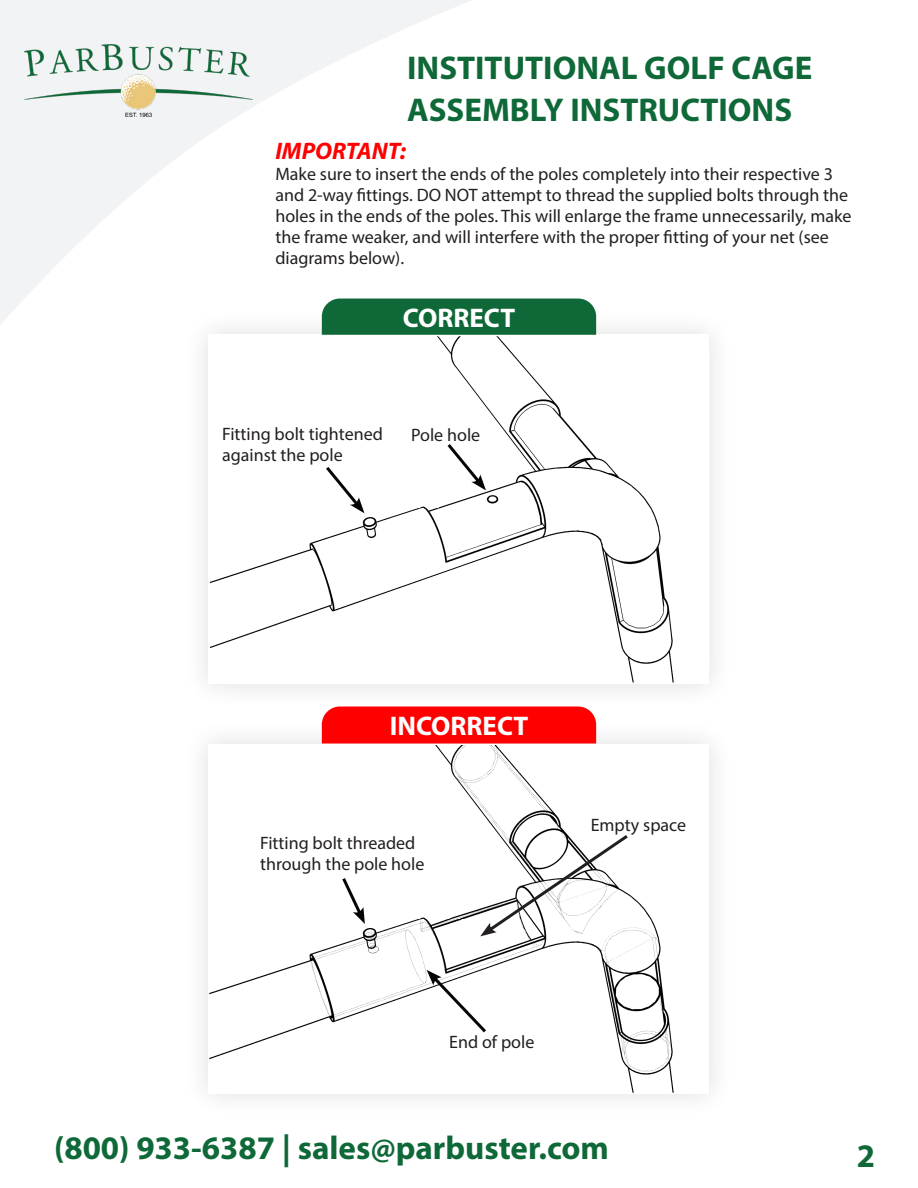
<style>
.page{position:relative;width:918px;height:1188px;background:#fff}
.page>*{position:absolute;margin:0;border:0;box-sizing:border-box;transform-origin:0 0}
.t1{font:700 33px/42px "Myriad Pro";color:#0f6838}
.Heading_2{font:700 27px "Myriad Pro";color:#fff}
.t2{font:italic 700 24px "Myriad Pro";color:#f00}
.Paragraph_no_grid{font:18px/21px "Myriad Pro";color:#231f20}
</style>
<div class="page">
<svg style="left:0;top:0;width:559px;height:324px"></svg>
<img style="left:25px;top:44px;width:227px;height:73px">
<div style="left:183px;top:309px;width:551px;height:400px;background:#231f20;opacity:.15"></div>
<div style="left:322px;top:299px;width:274px;height:36px;background:#0f6838"></div>
<div style="left:322px;top:707px;width:274px;height:37px;background:#f00"></div>
<img style="left:211px;top:338px;width:463px;height:343px">
<div style="left:208px;top:335px;width:502px;height:349px;border:2px solid #fff;border-radius:18px"></div>
<img style="left:209px;top:745px;width:465px;height:348px">
<svg style="left:480px;top:832px;width:151px;height:104px"></svg>
<svg style="left:444px;top:441px;width:42px;height:49px"></svg>
<svg style="left:323px;top:464px;width:41px;height:49px"></svg>
<svg style="left:340px;top:875px;width:25px;height:49px"></svg>
<svg style="left:427px;top:970px;width:62px;height:66px"></svg>
<h1 class="t1" style="left:407px;top:46px;width:407px">INSTITUTIONAL GOLF CAGE<br>ASSEMBLY INSTRUCTIONS</h1>
<p class="t2" style="left:275px;top:135px;width:132px">IMPORTANT:</p>
<p class="Paragraph_no_grid" style="left:275px;top:163px;width:578px">Make sure to insert the ends of the poles completely into their respective 3 and 2-way fittings. DO NOT attempt to thread the supplied bolts through the holes in the ends of the poles. This will enlarge the frame unnecessarily, make the frame weaker, and will interfere with the proper fitting of your net (see diagrams below).</p>
<p class="Heading_2" style="left:403px;top:300px;width:114px">CORRECT</p>
<p class="Paragraph_no_grid" style="left:222px;top:423px;width:162px">Fitting bolt tightened</p>
<p class="Paragraph_no_grid" style="left:411px;top:424px;width:71px">Pole hole</p>
<p class="Paragraph_no_grid" style="left:222px;top:444px;width:122px">against the pole</p>
<p class="Heading_2" style="left:390px;top:708px;width:140px">INCORRECT</p>
<p class="Paragraph_no_grid" style="left:260px;top:832px;width:166px">Fitting bolt threaded through the pole hole</p>
<p class="Paragraph_no_grid" style="left:591px;top:814px;width:97px">Empty space</p>
<p class="Paragraph_no_grid" style="left:449px;top:1031px;width:87px">End of pole</p>
<h1 class="t1" style="left:54px;top:1126px;width:556px">(800) 933-6387 | sales@parbuster.com</h1>
<h1 class="t1" style="left:857px;top:1134px;width:20px">2</h1>
</div>
